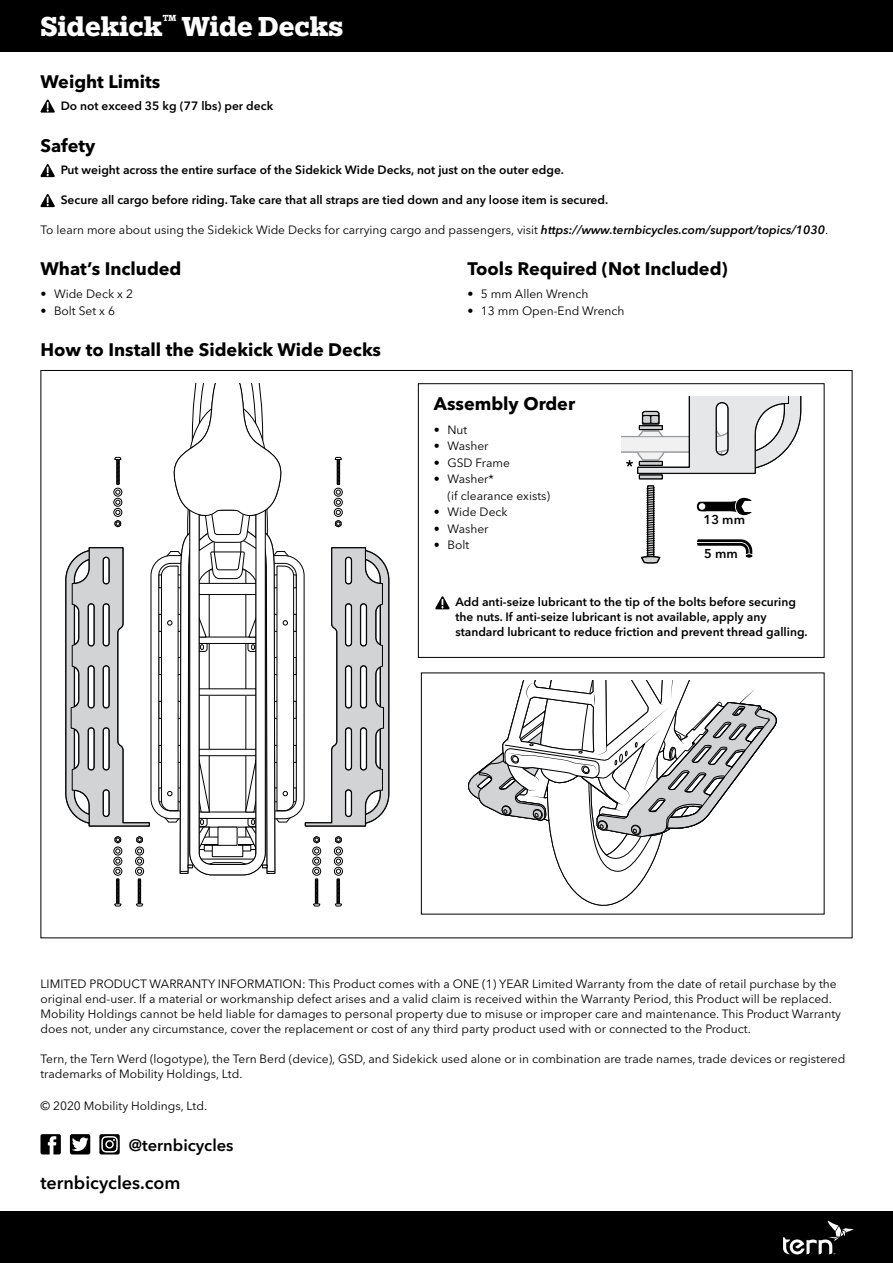
<style>
.page{position:relative;width:893px;height:1263px;background:#fff}
.page>*{position:absolute;margin:0;border:0;box-sizing:border-box;transform-origin:0 0}
.t1{font:700 30px "Egyptian Slate Pro";color:#fff}
.t2{font:700 18px "Avenir Next LT Pro";color:#000}
.t3{font:600 18px "Avenir Next LT Pro";color:#000}
.t4{font:600 16.5px "Avenir Next LT Pro";color:#000}
.t5{font:600 12.75px "Avenir Next LT Pro";color:#000}
.t6{font:12px/15px "Avenir Next LT Pro";color:#000}
.t7{font:600 12px/15px "Avenir Next LT Pro";color:#000}
.s1{font-weight:600;font-style:italic}
</style>
<div class="page">
<div style="left:0;top:1212px;width:893px;height:51px;background:#000"></div>
<svg style="left:783px;top:1220px;width:70px;height:35px"></svg>
<div style="left:0;top:0;width:893px;height:51px;background:#000"></div>
<svg style="left:468px;top:680px;width:309px;height:226px"></svg>
<svg style="left:40px;top:99px;width:15px;height:14px"></svg>
<svg style="left:40px;top:164px;width:15px;height:13px"></svg>
<svg style="left:40px;top:194px;width:15px;height:13px"></svg>
<svg style="left:65px;top:383px;width:325px;height:524px"></svg>
<svg style="left:40px;top:1134px;width:21px;height:20px"></svg>
<svg style="left:70px;top:1134px;width:20px;height:20px"></svg>
<svg style="left:99px;top:1134px;width:21px;height:20px"></svg>
<div style="left:418px;top:383px;width:406px;height:275px;border:1px solid #000"></div>
<div style="left:647px;top:485px;width:7px;height:73px;border:2px solid #000"></div>
<div style="left:647px;top:486px;width:7px;height:72px;border:1px solid #000"></div>
<svg style="left:640px;top:487px;width:21px;height:77px"></svg>
<div style="left:639px;top:475px;width:24px;height:4px;border:1px solid #000"></div>
<svg style="left:621px;top:397px;width:181px;height:78px"></svg>
<svg style="left:435px;top:596px;width:15px;height:13px"></svg>
<svg style="left:697px;top:539px;width:55px;height:19px"></svg>
<svg style="left:697px;top:498px;width:55px;height:17px"></svg>
<h1 class="t1" style="left:40px;top:10px;width:304px">Sidekick<sup>™</sup> Wide Decks</h1>
<h2 class="t2" style="left:40px;top:71px;width:121px">Weight Limits</h2>
<p class="t7" style="left:61px;top:98px;width:214px">Do not exceed 35 kg (77 lbs) per deck</p>
<h2 class="t2" style="left:40px;top:135px;width:57px">Safety</h2>
<p class="t7" style="left:61px;top:162px;width:505px">Put weight across the entire surface of the Sidekick Wide Decks, not just on the outer edge.</p>
<p class="t7" style="left:61px;top:192px;width:549px">Secure all cargo before riding. Take care that all straps are tied down and any loose item is secured.</p>
<p class="t6" style="left:41px;top:222px;width:789px">To learn more about using the Sidekick Wide Decks for carrying cargo and passengers, visit <span class="s1">https://www.ternbicycles.com/support/topics/1030</span>.</p>
<h2 class="t2" style="left:40px;top:257px;width:142px">What’s Included</h2>
<p class="t6" style="left:40px;top:286px;width:94px">• Wide Deck x 2</p>
<p class="t6" style="left:40px;top:303px;width:76px">• Bolt Set x 6</p>
<h2 class="t2" style="left:40px;top:339px;width:342px">How to Install the Sidekick Wide Decks</h2>
<h2 class="t2" style="left:467px;top:257px;width:262px">Tools Required (Not Included)</h2>
<p class="t6" style="left:467px;top:286px;width:122px">• 5 mm Allen Wrench</p>
<p class="t6" style="left:467px;top:303px;width:158px">• 13 mm Open-End Wrench</p>
<h2 class="t2" style="left:434px;top:393px;width:143px">Assembly Order</h2>
<p class="t6" style="left:434px;top:422px;width:35px">• Nut</p>
<p class="t6" style="left:434px;top:438px;width:56px">• Washer</p>
<p class="t6" style="left:434px;top:455px;width:77px">• GSD Frame</p>
<p class="t6" style="left:447px;top:471px;width:104px;line-height:16.5px;text-indent:-14px">• Washer*<br>(if clearance exists)</p>
<p class="t6" style="left:434px;top:504px;width:75px">• Wide Deck</p>
<p class="t6" style="left:434px;top:521px;width:56px">• Washer</p>
<p class="t6" style="left:434px;top:537px;width:37px">• Bolt</p>
<p class="t5" style="left:704px;top:512px;width:43px">13 mm</p>
<p class="t5" style="left:704px;top:546px;width:35px">5 mm</p>
<p class="t7" style="left:455px;top:595px;width:354px">Add anti-seize lubricant to the tip of the bolts before securing the nuts. If anti-seize lubricant is not available, apply any standard lubricant to reduce friction and prevent thread galling.</p>
<p class="t6" style="left:40px;top:977px;width:802px">LIMITED PRODUCT WARRANTY INFORMATION: This Product comes with a ONE (1) YEAR Limited Warranty from the date of retail purchase by the original end-user. If a material or workmanship defect arises and a valid claim is received within the Warranty Period, this Product will be replaced.<br>Mobility Holdings cannot be held liable for damages to personal property due to misuse or improper care and maintenance. This Product Warranty does not, under any circumstance, cover the replacement or cost of any third party product used with or connected to the Product.</p>
<p class="t6" style="left:40px;top:1052px;width:806px">Tern, the Tern Werd (logotype), the Tern Berd (device), GSD, and Sidekick used alone or in combination are trade names, trade devices or registered trademarks of Mobility Holdings, Ltd.</p>
<p class="t6" style="left:40px;top:1098px;width:168px">© 2020 Mobility Holdings, Ltd.</p>
<h3 class="t4" style="left:129px;top:1135px;width:106px">@ternbicycles</h3>
<h2 class="t3" style="left:40px;top:1171px;width:142px">ternbicycles.com</h2>
</div>
